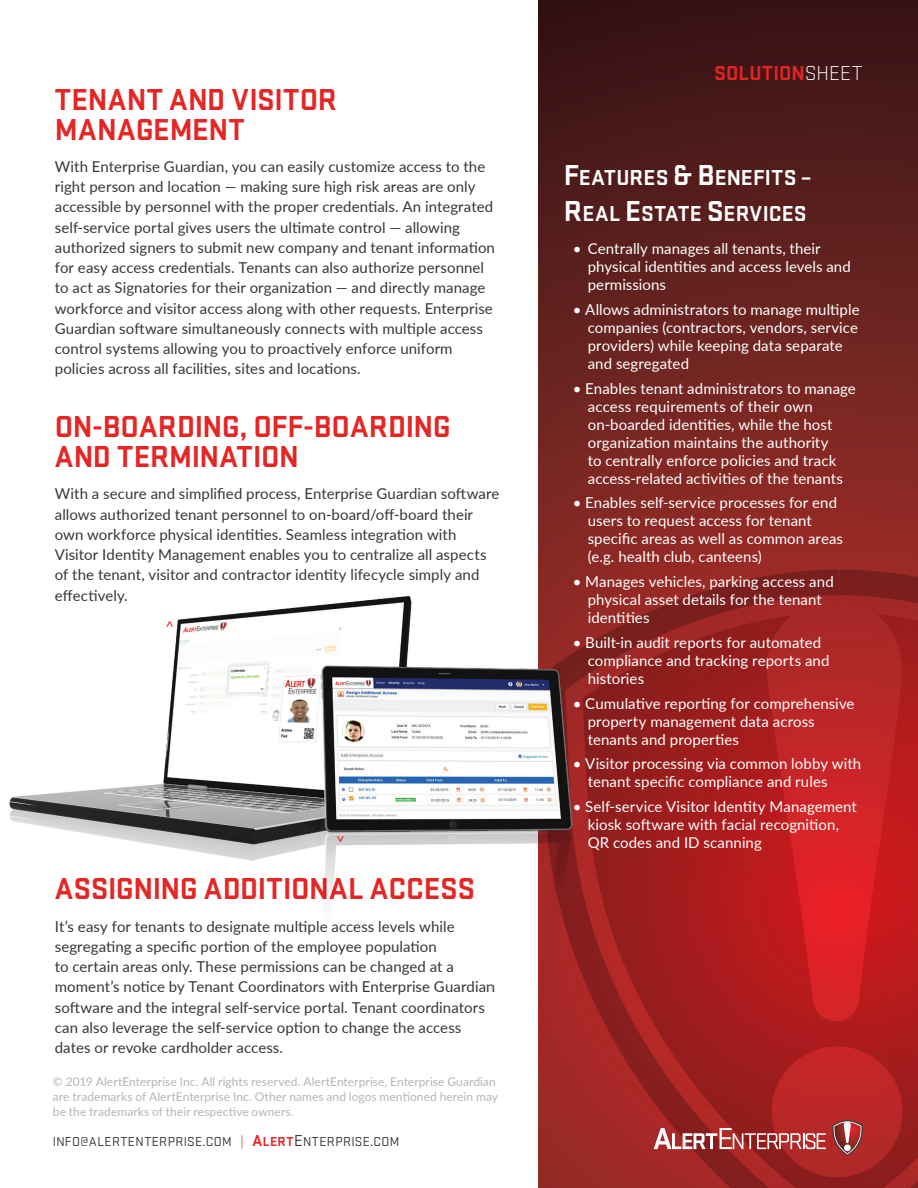
<style>
.page{position:relative;width:918px;height:1188px;background:#fff}
.page>*{position:absolute;margin:0;border:0;box-sizing:border-box;transform-origin:0 0}
.t1{font:700 31.5px/30px "Stratum 2";letter-spacing:-.01em;color:#e42625}
.t2{font:700 31.5px/30px "Stratum 2";letter-spacing:.01em;color:#e42625}
.t3{font:700 22.5px/36px "Stratum 2";letter-spacing:.005em;color:#fff}
.t4{font:700 21px "Stratum 2";letter-spacing:.005em;color:#e42625}
.t5{font:15px/20.2px "Lato";letter-spacing:.005em;color:#373834}
.t6{font:15px/18px "Lato";letter-spacing:.005em;color:#fff}
.t7{font:15px "Lato";color:#e42625}
.t8{font:13.5px "Stratum 2";letter-spacing:.03em;color:#373834}
.t9{font:12px/15px "Lato";letter-spacing:.005em;color:#b8b5b3}
.s1{color:#e42625}
.s2{font-weight:700;font-size:16.5px;color:#e42625}
.s3{font-weight:700;color:#e42625}
.s4{font-size:16.5px}
.s5{font-family:"Stratum GMC";font-weight:300;color:#fff}
.s6{font-size:30px}
</style>
<div class="page">
<svg style="left:539px;top:0;width:379px;height:568px;background:#63201e"></svg>
<svg style="left:538px;top:568px;width:380px;height:620px;background:#942724"></svg>
<svg style="left:548px;top:578px;width:370px;height:610px;background:#932523"></svg>
<svg style="left:583px;top:612px;width:335px;height:576px;background:#9e1e1e"></svg>
<svg style="left:766px;top:602px;width:136px;height:419px;background:#c22124"></svg>
<div style="left:771px;top:1046px;width:132px;height:132px;background:linear-gradient(to bottom,#c92528,#aa2827);border-radius:50%"></div>
<svg style="left:654px;top:1118px;width:211px;height:40px;background:#ae4747"></svg>
<div style="left:844px;top:1144px;width:7px;height:7px;background:#fff;border-radius:50%"></div>
<img style="left:9px;top:584px;width:577px;height:336px">
<h1 class="t2" style="left:55px;top:82px;width:284px">TENANT AND VISITOR<br>MANAGEMENT</h1>
<p class="t5" style="left:55px;top:156px;width:442px">With Enterprise Guardian, you can easily customize access to the right person and location — making sure high risk areas are only accessible by personnel with the proper credentials. An integrated self-service portal gives users the ultimate control — allowing authorized signers to submit new company and tenant information for easy access credentials. Tenants can also authorize personnel to act as Signatories for their organization — and directly manage workforce and visitor access along with other requests. Enterprise Guardian software simultaneously connects with multiple access control systems allowing you to proactively enforce uniform policies across all facilities, sites and locations.</p>
<h1 class="t1" style="left:55px;top:410px;width:397px">ON-BOARDING, OFF-BOARDING<br>AND TERMINATION</h1>
<p class="t5" style="left:55px;top:483px;width:446px">With a secure and simplified process, Enterprise Guardian software allows authorized tenant personnel to on-board/off-board their own workforce physical identities. Seamless integration with Visitor Identity Management enables you to centralize all aspects of the tenant, visitor and contractor identity lifecycle simply and effectively.</p>
<p class="t7" style="left:165px;top:616px;width:10px">^</p>
<p class="t7" style="left:345px;top:847px;width:10px;rotate:-180deg">^</p>
<h1 class="t1" style="left:55px;top:872px;width:422px">ASSIGNING ADDITIONAL ACCESS</h1>
<p class="t5" style="left:55px;top:915px;width:441px">It’s easy for tenants to designate multiple access levels while segregating a specific portion of the employee population<br>to certain areas only. These permissions can be changed at a moment’s notice by Tenant Coordinators with Enterprise Guardian software and the integral self-service portal. Tenant coordinators can also leverage the self-service option to change the access dates or revoke cardholder access.</p>
<p class="t9" style="left:53px;top:1073px;width:447px">© 2019 AlertEnterprise Inc. All rights reserved. AlertEnterprise, Enterprise Guardian are trademarks of AlertEnterprise Inc. Other names and logos mentioned herein may be the trademarks of their respective owners.</p>
<p class="t8" style="left:53px;top:1133px;width:348px">INFO@ALERTENTERPRISE.COM <span class="s1">|</span> <span class="s2">A</span><span class="s3">LERT</span><span class="s4">E</span>NTERPRISE.COM</p>
<h3 class="t4" style="left:714px;top:59px;width:150px">SOLUTION<span class="s5">SHEET</span></h3>
<h2 class="t3" style="left:564px;top:158px;width:249px"><span class="s6">F</span>EATURES <span class="s6">&amp; B</span>ENEFITS –<br><span class="s6">R</span>EAL <span class="s6">E</span>STATE <span class="s6">S</span>ERVICES</h2>
<p class="t6" style="left:588px;top:239px;width:265px;text-indent:-15px">• Centrally manages all tenants, their physical identities and access levels and permissions</p>
<p class="t6" style="left:588px;top:300px;width:273px;text-indent:-15px">• Allows administrators to manage multiple companies (contractors, vendors, service providers) while keeping data separate and segregated</p>
<p class="t6" style="left:588px;top:379px;width:270px;text-indent:-15px">• Enables tenant administrators to manage access requirements of their own on-boarded identities, while the host organization maintains the authority<br>to centrally enforce policies and track access-related activities of the tenants</p>
<p class="t6" style="left:588px;top:493px;width:257px;text-indent:-15px">• Enables self-service processes for end users to request access for tenant specific areas as well as common areas (e.g. health club, canteens)</p>
<p class="t6" style="left:588px;top:572px;width:247px;text-indent:-15px">• Manages vehicles, parking access and physical asset details for the tenant identities</p>
<p class="t6" style="left:588px;top:633px;width:243px;text-indent:-15px">• Built-in audit reports for automated compliance and tracking reports and histories</p>
<p class="t6" style="left:588px;top:694px;width:268px;text-indent:-15px">• Cumulative reporting for comprehensive property management data across tenants and properties</p>
<p class="t6" style="left:588px;top:754px;width:275px;text-indent:-15px">• Visitor processing via common lobby with tenant specific compliance and rules</p>
<p class="t6" style="left:588px;top:797px;width:271px;text-indent:-15px">• Self-service Visitor Identity Management kiosk software with facial recognition,<br>QR codes and ID scanning</p>
</div>
